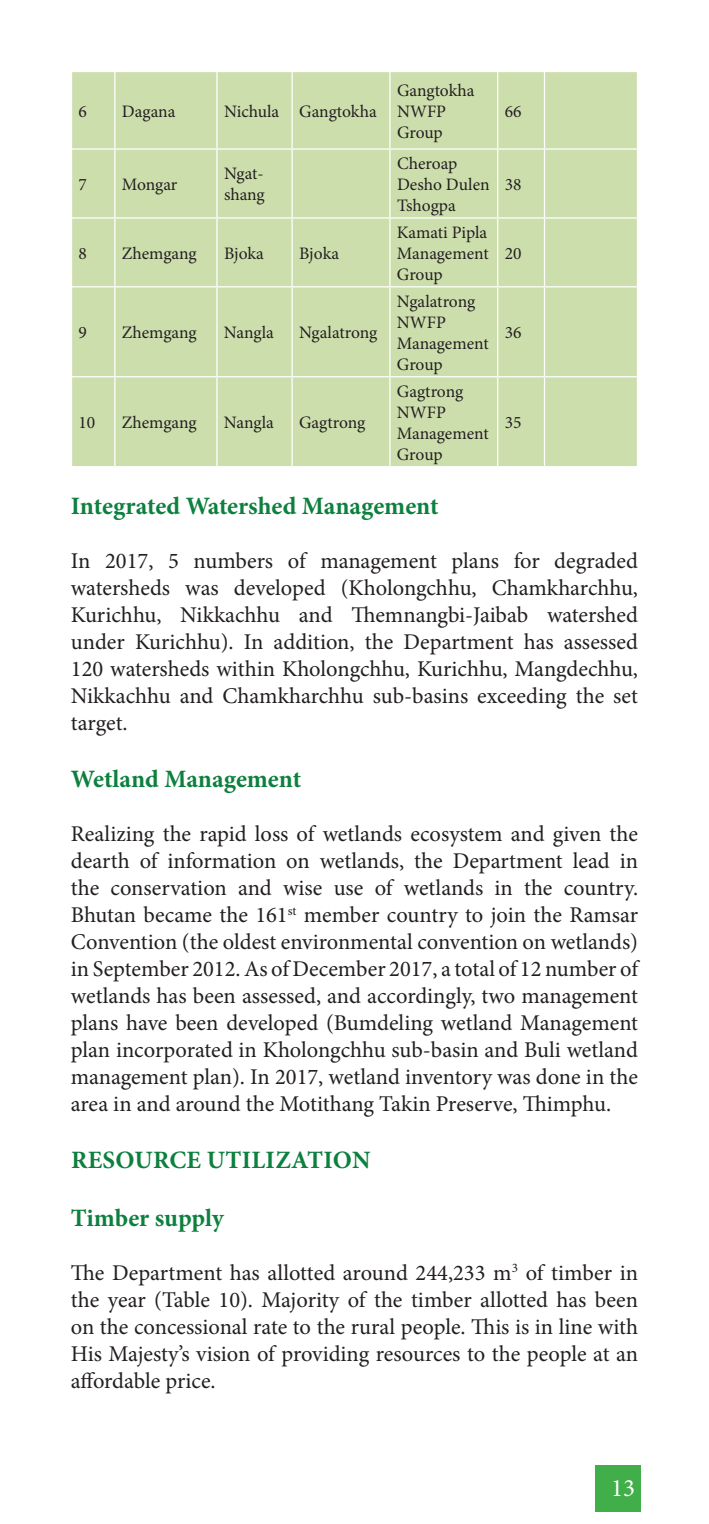
<style>
.page{position:relative;width:709px;height:1524px;background:#fff}
.page>*{position:absolute;margin:0;border:0;box-sizing:border-box;transform-origin:0 0}
.t1{font:700 25px "Minion Pro";color:#0d803f}
.t2{font:25px "Minion Pro";color:#fff}
.t3{font:22.5px/27px "Minion Pro";letter-spacing:-.005em;color:#231f20;text-align:justify}
.t4{font:17.5px/21px "Minion Pro";letter-spacing:-.005em;color:#231f20}
</style>
<div class="page">
<div style="left:595px;top:1465px;width:46px;height:47px;background:#40ae49"></div>
<div style="left:72px;top:72px;width:565px;height:394px;background:#cddead"></div>
<hr style="left:114px;top:72px;width:1px;height:76px;background:#fff">
<hr style="left:216px;top:72px;width:1px;height:76px;background:#fff">
<hr style="left:291px;top:72px;width:2px;height:76px;background:#fff">
<hr style="left:389px;top:72px;width:1px;height:76px;background:#fff">
<hr style="left:497px;top:72px;width:1px;height:76px;background:#fff">
<hr style="left:544px;top:72px;width:1px;height:76px;background:#fff">
<hr style="left:71px;top:148px;width:44px;height:2px;background:#fff">
<hr style="left:115px;top:148px;width:102px;height:2px;background:#fff">
<hr style="left:114px;top:150px;width:1px;height:67px;background:#fff">
<hr style="left:217px;top:148px;width:75px;height:2px;background:#fff">
<hr style="left:216px;top:150px;width:1px;height:67px;background:#fff">
<hr style="left:292px;top:148px;width:98px;height:2px;background:#fff">
<hr style="left:291px;top:150px;width:2px;height:67px;background:#fff">
<hr style="left:390px;top:148px;width:107px;height:2px;background:#fff">
<hr style="left:389px;top:150px;width:1px;height:67px;background:#fff">
<hr style="left:497px;top:148px;width:47px;height:2px;background:#fff">
<hr style="left:497px;top:150px;width:1px;height:67px;background:#fff">
<hr style="left:544px;top:148px;width:94px;height:2px;background:#fff">
<hr style="left:544px;top:150px;width:1px;height:67px;background:#fff">
<hr style="left:71px;top:217px;width:44px;height:2px;background:#fff">
<hr style="left:115px;top:217px;width:102px;height:2px;background:#fff">
<hr style="left:114px;top:219px;width:1px;height:67px;background:#fff">
<hr style="left:217px;top:217px;width:75px;height:2px;background:#fff">
<hr style="left:216px;top:219px;width:1px;height:67px;background:#fff">
<hr style="left:292px;top:217px;width:98px;height:2px;background:#fff">
<hr style="left:291px;top:219px;width:2px;height:67px;background:#fff">
<hr style="left:390px;top:217px;width:107px;height:2px;background:#fff">
<hr style="left:389px;top:219px;width:1px;height:67px;background:#fff">
<hr style="left:497px;top:217px;width:47px;height:2px;background:#fff">
<hr style="left:497px;top:219px;width:1px;height:67px;background:#fff">
<hr style="left:544px;top:217px;width:94px;height:2px;background:#fff">
<hr style="left:544px;top:219px;width:1px;height:67px;background:#fff">
<hr style="left:71px;top:286px;width:44px;height:1px;background:#fff">
<hr style="left:115px;top:286px;width:102px;height:1px;background:#fff">
<hr style="left:114px;top:287px;width:1px;height:89px;background:#fff">
<hr style="left:217px;top:286px;width:75px;height:1px;background:#fff">
<hr style="left:216px;top:287px;width:1px;height:89px;background:#fff">
<hr style="left:292px;top:286px;width:98px;height:1px;background:#fff">
<hr style="left:291px;top:287px;width:2px;height:89px;background:#fff">
<hr style="left:390px;top:286px;width:107px;height:1px;background:#fff">
<hr style="left:389px;top:287px;width:1px;height:89px;background:#fff">
<hr style="left:497px;top:286px;width:47px;height:1px;background:#fff">
<hr style="left:497px;top:287px;width:1px;height:89px;background:#fff">
<hr style="left:544px;top:286px;width:94px;height:1px;background:#fff">
<hr style="left:544px;top:287px;width:1px;height:89px;background:#fff">
<hr style="left:71px;top:376px;width:44px;height:1px;background:#fff">
<hr style="left:115px;top:376px;width:102px;height:1px;background:#fff">
<hr style="left:114px;top:377px;width:1px;height:89px;background:#fff">
<hr style="left:217px;top:376px;width:75px;height:1px;background:#fff">
<hr style="left:216px;top:377px;width:1px;height:89px;background:#fff">
<hr style="left:292px;top:376px;width:98px;height:1px;background:#fff">
<hr style="left:291px;top:377px;width:2px;height:89px;background:#fff">
<hr style="left:390px;top:376px;width:107px;height:1px;background:#fff">
<hr style="left:389px;top:377px;width:1px;height:89px;background:#fff">
<hr style="left:497px;top:376px;width:47px;height:1px;background:#fff">
<hr style="left:497px;top:377px;width:1px;height:89px;background:#fff">
<hr style="left:544px;top:376px;width:94px;height:1px;background:#fff">
<hr style="left:544px;top:377px;width:1px;height:89px;background:#fff">
<p class="t4" style="left:79px;top:101px;width:10px">6</p>
<p class="t4" style="left:122px;top:101px;width:55px">Dagana</p>
<p class="t4" style="left:224px;top:101px;width:154px">Nichula Gangtokha</p>
<p class="t4" style="left:397px;top:80px;width:79px">Gangtokha<br>NWFP<br>Group</p>
<p class="t4" style="left:79px;top:174px;width:10px">7</p>
<p class="t4" style="left:122px;top:174px;width:57px">Mongar</p>
<p class="t4" style="left:224px;top:163px;width:42px">Ngat&shy;shang</p>
<p class="t4" style="left:397px;top:153px;width:94px">Cheroap<br>Desho Dulen<br>Tshogpa</p>
<p class="t4" style="left:79px;top:243px;width:10px">8</p>
<p class="t4" style="left:122px;top:243px;width:76px">Zhemgang</p>
<p class="t4" style="left:224px;top:243px;width:41px">Bjoka</p>
<p class="t4" style="left:299px;top:243px;width:41px">Bjoka</p>
<p class="t4" style="left:79px;top:322px;width:10px">9</p>
<p class="t4" style="left:122px;top:322px;width:76px">Zhemgang</p>
<p class="t4" style="left:224px;top:322px;width:51px">Nangla</p>
<p class="t4" style="left:299px;top:322px;width:80px">Ngalatrong</p>
<p class="t4" style="left:79px;top:412px;width:18px">10</p>
<p class="t4" style="left:122px;top:412px;width:76px">Zhemgang</p>
<p class="t4" style="left:224px;top:412px;width:51px">Nangla</p>
<p class="t4" style="left:299px;top:412px;width:68px">Gagtrong</p>
<p class="t4" style="left:397px;top:222px;width:93px;text-align:justify">Kamati Pipla Management Group</p>
<p class="t4" style="left:397px;top:291px;width:93px">Ngalatrong<br>NWFP<br>Management<br>Group</p>
<p class="t4" style="left:397px;top:380px;width:93px">Gagtrong<br>NWFP<br>Management<br>Group</p>
<p class="t4" style="left:505px;top:101px;width:18px">66</p>
<p class="t4" style="left:505px;top:174px;width:18px">38</p>
<p class="t4" style="left:505px;top:243px;width:18px">20</p>
<p class="t4" style="left:504px;top:322px;width:18px">36</p>
<p class="t4" style="left:504px;top:412px;width:18px">35</p>
<p class="t1" style="left:71px;top:489px;width:369px">Integrated Watershed Management</p>
<p class="t3" style="left:71px;top:548px;width:568px">In 2017, 5 numbers of management plans for degraded watersheds was developed (Kholongchhu, Chamkharchhu, Kurichhu, Nikkachhu and Themnangbi-Jaibab watershed under Kurichhu). In addition, the Department has assessed 120 watersheds within Kholongchhu, Kurichhu, Mangdechhu, Nikkachhu and Chamkharchhu sub-basins exceeding the set target.</p>
<p class="t1" style="left:71px;top:762px;width:232px">Wetland Management</p>
<p class="t3" style="left:71px;top:821px;width:568px">Realizing the rapid loss of wetlands ecosystem and given the dearth of information on wetlands, the Department lead in the conservation and wise use of wetlands in the country.<br>Bhutan became the 161<sup>st</sup> member country to join the Ramsar Convention (the oldest environmental convention on wetlands) in September 2012. As of December 2017, a total of 12 number of wetlands has been assessed, and accordingly, two management plans have been developed (Bumdeling wetland Management plan incorporated in Kholongchhu sub-basin and Buli wetland management plan). In 2017, wetland inventory was done in the area in and around the Motithang Takin Preserve, Thimphu.</p>
<p class="t1" style="left:71px;top:1143px;width:301px">Resource Utilization</p>
<p class="t1" style="left:71px;top:1200px;width:155px">Timber supply</p>
<p class="t3" style="left:71px;top:1259px;width:569px">The Department has allotted around 244,233 m<sup>3</sup> of timber in the year (Table 10). Majority of the timber allotted has been on the concessional rate to the rural people. This is in line with His Majesty’s vision of providing resources to the people at an affordable price.</p>
<p class="t2" style="left:611px;top:1471px;width:26px">13</p>
</div>
